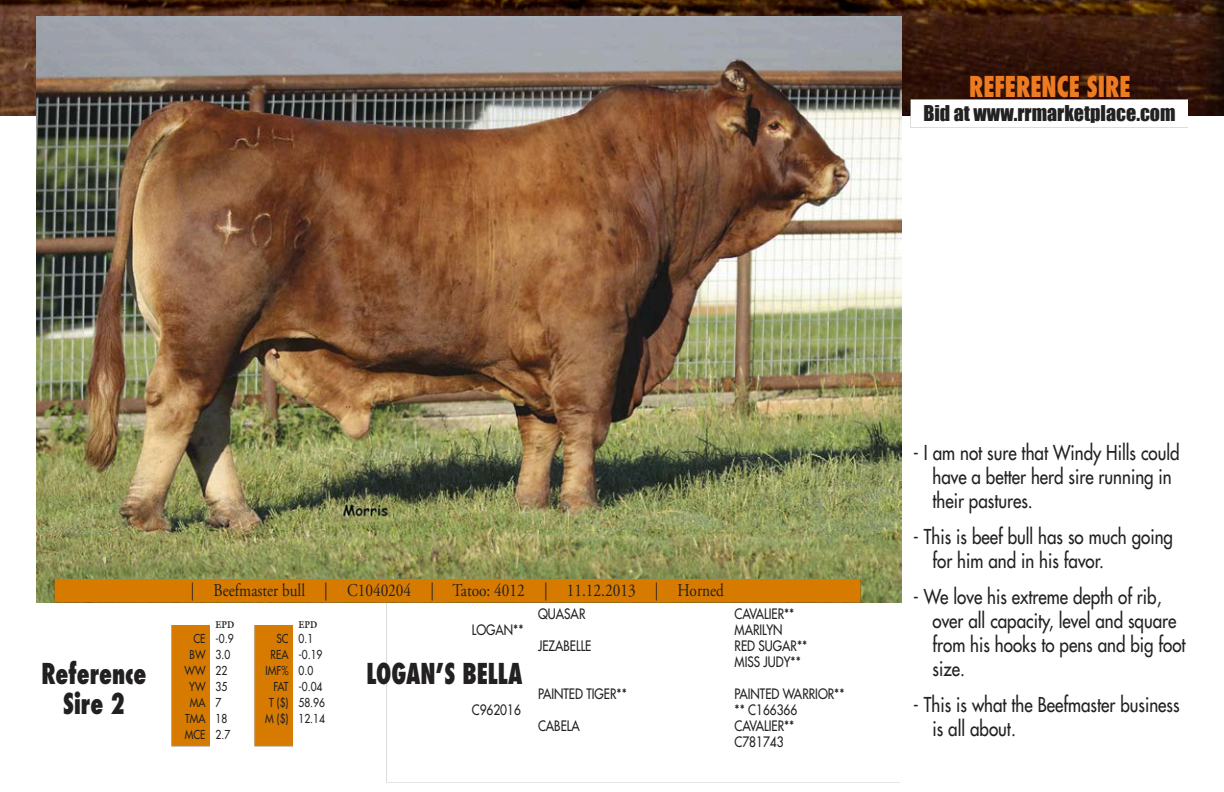
<style>
.page{position:relative;width:1224px;height:792px;background:#fff}
.page>*{position:absolute;margin:0;border:0;box-sizing:border-box;transform-origin:0 0}
.t1{font:800 condensed 28px "Futura";color:#222021;scale:.85 1}
.t2{font:800 condensed 28px "Futura";color:#ed7b22;scale:.85 1}
.t3{font:20px/24px "Futura";color:#222021;scale:.85 1}
.t4{font:20px "Impact";color:#222021}
.t5{font:18px "Adobe Garamond";color:#222021;scale:.85 1}
.t6{font:14px/16px "Futura";color:#222021;scale:.85 1}
.t7{font:12px/16px "Futura";color:#222021;text-align:right;scale:.85 1}
.t8{font:700 10px "Galliard";color:#222021;scale:.85 1}
</style>
<div class="page">
<div style="left:171px;top:625px;width:39px;height:121px;background:#d77b00"></div>
<div style="left:254px;top:625px;width:39px;height:121px;background:#d77b00"></div>
<img style="left:0;top:0;width:1224px;height:116px">
<img style="left:911px;top:100px;width:277px;height:16px">
<img style="left:36px;top:17px;width:865px;height:586px">
<div style="left:55px;top:579px;width:805px;height:24px;background:#d77b00"></div>
<h1 class="t2" style="left:969px;top:68px;width:192px">REFERENCE SIRE</h1>
<p class="t4" style="left:923px;top:97px;width:254px">Bid at www.rrmarketplace.com</p>
<p class="t5" style="left:191px;top:581px;width:629px">| Beefmaster bull | C1040204 | Tatoo: 4012 | 11.12.2013 | Horned</p>
<p class="t6" style="left:538px;top:606px;width:57px">QUASAR</p>
<p class="t6" style="left:735px;top:606px;width:72px">CAVALIER**</p>
<p class="t8" style="left:216px;top:618px;width:24px">EPD</p>
<p class="t8" style="left:299px;top:618px;width:24px">EPD</p>
<p class="t6" style="left:472px;top:622px;width:62px">LOGAN**</p>
<p class="t6" style="left:735px;top:622px;width:58px">MARILYN</p>
<p class="t6" style="left:538px;top:638px;width:64px">JEZABELLE</p>
<p class="t6" style="left:735px;top:638px;width:87px">RED SUGAR**<br>MISS JUDY**</p>
<p class="t6" style="left:538px;top:686px;width:106px">PAINTED TIGER**</p>
<p class="t6" style="left:735px;top:686px;width:131px">PAINTED WARRIOR**</p>
<p class="t6" style="left:472px;top:702px;width:59px">C962016</p>
<p class="t6" style="left:735px;top:702px;width:75px">** C166366</p>
<p class="t6" style="left:538px;top:718px;width:51px">CABELA</p>
<p class="t6" style="left:735px;top:718px;width:72px">CAVALIER**<br>C781743</p>
<p class="t7" style="left:185px;top:631px;width:26px">CE<br>BW<br>WW<br>YW<br>MA<br>TMA<br>MCE</p>
<p class="t7" style="left:216px;top:631px;width:23px;text-align:left">-0.9<br>3.0<br>22<br>35<br>7<br>18<br>2.7</p>
<p class="t7" style="left:265px;top:631px;width:29px">SC<br>REA<br>IMF%<br>FAT<br>T ($)<br>M ($)</p>
<p class="t7" style="left:299px;top:631px;width:33px;text-align:left">0.1 -0.19<br>0.0 -0.04<br>58.96<br>12.14</p>
<h1 class="t1" style="left:42px;top:654px;width:125px">Reference</h1>
<h1 class="t1" style="left:366px;top:654px;width:185px">LOGAN’S BELLA</h1>
<h1 class="t1" style="left:63px;top:684px;width:74px">Sire 2</h1>
<p class="t3" style="left:933px;top:441px;width:292px;text-indent:-19px">- I am not sure that Windy Hills could have a better herd sire running in their pastures.</p>
<p class="t3" style="left:933px;top:525px;width:284px;text-indent:-19px">- This is beef bull has so much going for him and in his favor.</p>
<p class="t3" style="left:933px;top:585px;width:299px;text-indent:-19px">- We love his extreme depth of rib, over all capacity, level and square from his hooks to pens and big foot size.</p>
<p class="t3" style="left:933px;top:693px;width:292px;text-indent:-19px">- This is what the Beefmaster business is all about.</p>
</div>
